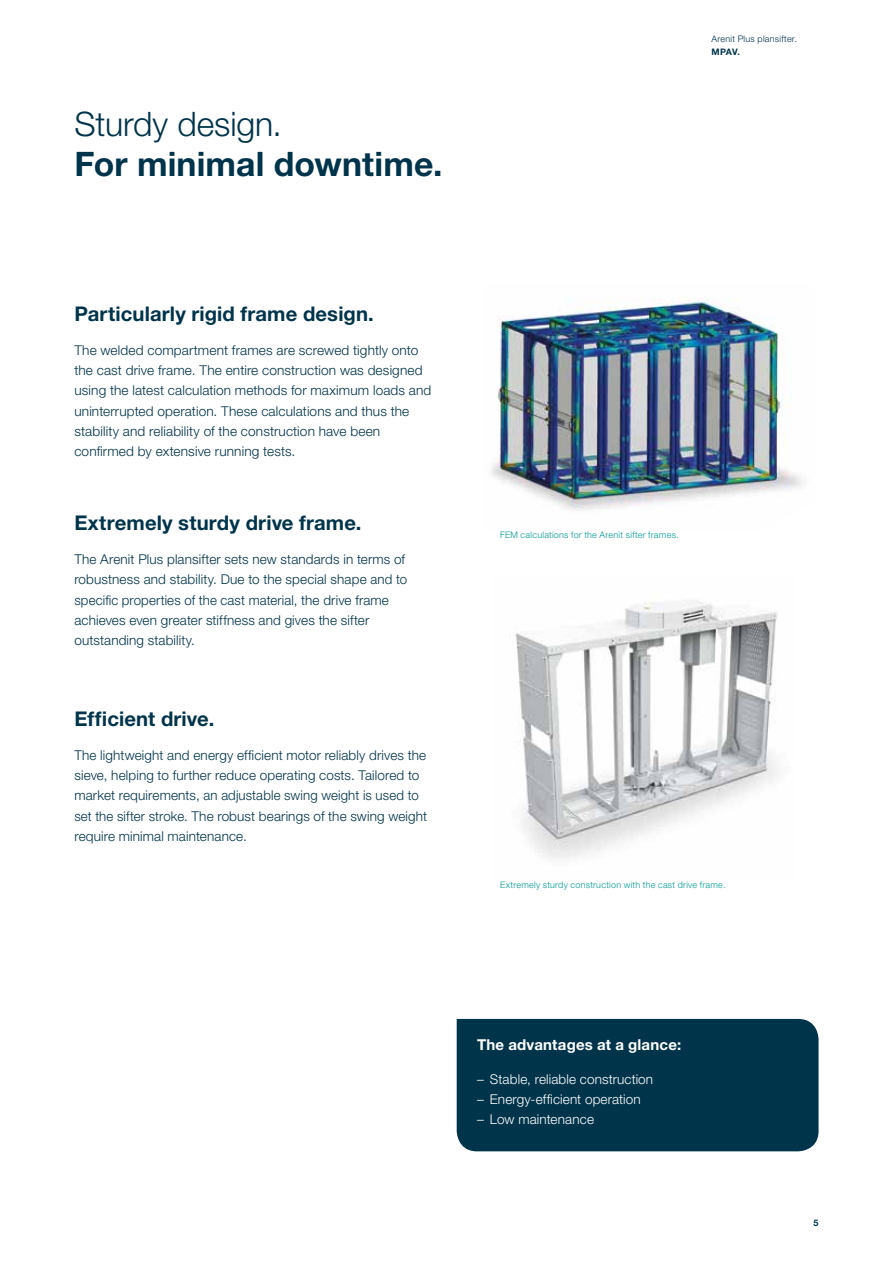
<style>
.page{position:relative;width:893px;height:1263px;background:#fff}
.page>*{position:absolute;margin:0;border:0;box-sizing:border-box;transform-origin:0 0}
.t1{font:700 33.75px "Helvetica Neue LT Pro";letter-spacing:.005em;color:#00344a}
.t2{font:300 33.75px "Helvetica Neue LT Pro";letter-spacing:-.005em;color:#00344a}
.t3{font:700 20.25px "Helvetica Neue LT Pro";letter-spacing:.005em;color:#00344a}
.t4{font:700 15px "Helvetica Neue LT Pro";letter-spacing:.015em;color:#fff}
.t5{font:300 13.5px/20.2px "Helvetica Neue LT Pro";letter-spacing:.01em;color:#00344a}
.t6{font:300 13.5px "Helvetica Neue LT Pro";letter-spacing:.01em;color:#fff}
.t7{font:300 9px "Helvetica Neue LT Pro";letter-spacing:.03em;color:#009a93}
.t8{font:300 9px "Helvetica Neue LT Pro";letter-spacing:.03em;color:#00344a}
.t9{font:700 9px "Helvetica Neue LT Pro";color:#00344a}
</style>
<div class="page">
<img style="left:491px;top:298px;width:313px;height:212px">
<img style="left:515px;top:601px;width:262px;height:258px">
<div style="left:457px;top:1019px;width:362px;height:132px;background:#00344a"></div>
<h1 class="t2" style="left:74px;top:103px;width:209px">Sturdy design.</h1>
<h1 class="t1" style="left:74px;top:143px;width:370px">For minimal downtime.</h1>
<h2 class="t3" style="left:74px;top:301px;width:301px">Particularly rigid frame design.</h2>
<p class="t5" style="left:74px;top:340px;width:358px">The welded compartment frames are screwed tightly onto the cast drive frame. The entire construction was designed using the latest calculation methods for maximum loads and uninterrupted operation. These calculations and thus the stability and reliability of the construction have been confirmed by extensive running tests.</p>
<h2 class="t3" style="left:74px;top:510px;width:289px">Extremely sturdy drive frame.</h2>
<p class="t5" style="left:74px;top:549px;width:334px">The Arenit Plus plansifter sets new standards in terms of robustness and stability. Due to the special shape and to specific properties of the cast material, the drive frame achieves even greater stiffness and gives the sifter outstanding stability.</p>
<h2 class="t3" style="left:74px;top:706px;width:142px">Efficient drive.</h2>
<p class="t5" style="left:74px;top:745px;width:354px">The lightweight and energy efficient motor reliably drives the sieve, helping to further reduce operating costs. Tailored to market requirements, an adjustable swing weight is used to set the sifter stroke. The robust bearings of the swing weight require minimal maintenance.</p>
<p class="t8" style="left:711px;top:33px;width:87px">Arenit Plus plansifter.</p>
<p class="t9" style="left:711px;top:46px;width:30px">MPAV.</p>
<p class="t7" style="left:500px;top:529px;width:180px">FEM calculations for the Arenit sifter frames.</p>
<p class="t7" style="left:500px;top:879px;width:227px">Extremely sturdy construction with the cast drive frame.</p>
<p class="t4" style="left:477px;top:1035px;width:206px">The advantages at a glance:</p>
<p class="t6" style="left:477px;top:1071px;width:178px">– Stable, reliable construction</p>
<p class="t6" style="left:477px;top:1091px;width:165px">– Energy-efficient operation</p>
<p class="t6" style="left:477px;top:1111px;width:118px">– Low maintenance</p>
<p class="t9" style="left:813px;top:1217px;width:7px">5</p>
</div>
